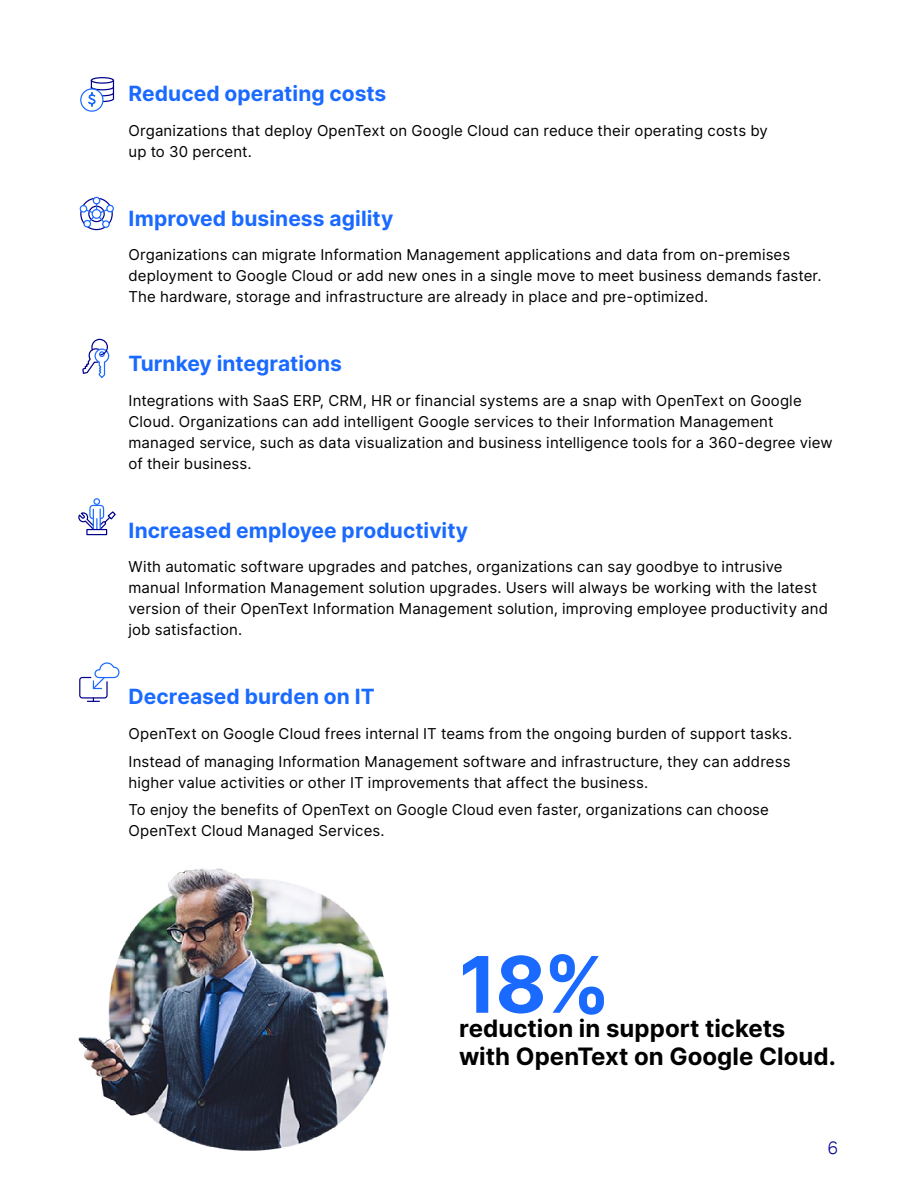
<style>
.page{position:relative;width:918px;height:1188px;background:#fff}
.page>*{position:absolute;margin:0;border:0;box-sizing:border-box;transform-origin:0 0}
.Page_header{font:700 78px "Inter";color:#1a6aff}
.Page_header-2{font:700 24px/28.5px "Inter";letter-spacing:.005em;color:#000}
.Body_Copy{font:700 21px "Inter";color:#1a6aff}
.t1{font:300 18px "Aktiv Grotesk";color:#00008b}
.Body_Copy-2{font:15px/21px "Inter";letter-spacing:.01em;color:#000}
</style>
<div class="page">
<svg style="left:79px;top:662px;width:41px;height:40px"></svg>
<div style="left:91px;top:77px;width:23px;height:7px;border:1px solid #00008b;border-radius:50%"></div>
<svg style="left:81px;top:89px;width:22px;height:22px"></svg>
<div style="left:80px;top:88px;width:24px;height:24px;border:1px solid #1a6aff;border-radius:50%"></div>
<svg style="left:88px;top:79px;width:27px;height:28px"></svg>
<div style="left:80px;top:198px;width:33px;height:32px;border:1px solid #00008b;border-radius:50%"></div>
<div style="left:93px;top:197px;width:7px;height:7px;background:#fff;border-radius:50%"></div>
<div style="left:93px;top:197px;width:7px;height:7px;border:1px solid #1a6aff;border-radius:50%"></div>
<div style="left:80px;top:206px;width:7px;height:6px;background:#fff;border-radius:50%"></div>
<div style="left:80px;top:205px;width:7px;height:8px;border:1px solid #1a6aff;border-radius:50%"></div>
<div style="left:107px;top:205px;width:6px;height:7px;background:#fff;border-radius:50%"></div>
<div style="left:106px;top:205px;width:8px;height:7px;border:1px solid #1a6aff;border-radius:50%"></div>
<div style="left:102px;top:220px;width:8px;height:8px;border:1px solid #1a6aff;border-radius:50%"></div>
<div style="left:83px;top:220px;width:8px;height:8px;border:1px solid #1a6aff;border-radius:50%"></div>
<svg style="left:84px;top:204px;width:25px;height:23px"></svg>
<svg style="left:82px;top:338px;width:28px;height:40px"></svg>
<div style="left:89px;top:505px;width:15px;height:14px;border:1px solid #1a6aff;border-radius:3px"></div>
<div style="left:93px;top:498px;width:7px;height:7px;border:1px solid #1a6aff;border-radius:50%"></div>
<svg style="left:78px;top:509px;width:38px;height:22px"></svg>
<div style="left:86px;top:529px;width:21px;height:6px;border:1px solid #00008b"></div>
<img style="left:78px;top:868px;width:311px;height:283px">
<p class="Body_Copy" style="left:129px;top:78px;width:259px">Reduced operating costs</p>
<p class="Body_Copy-2" style="left:129px;top:120px;width:641px">Organizations that deploy OpenText on Google Cloud can reduce their operating costs by up to 30 percent.</p>
<p class="Body_Copy" style="left:129px;top:203px;width:266px">Improved business agility</p>
<p class="Body_Copy-2" style="left:129px;top:244px;width:695px">Organizations can migrate Information Management applications and data from on-premises deployment to Google Cloud or add new ones in a single move to meet business demands faster.<br>The hardware, storage and infrastructure are already in place and pre-optimized.</p>
<p class="Body_Copy" style="left:129px;top:348px;width:215px">Turnkey integrations</p>
<p class="Body_Copy-2" style="left:129px;top:390px;width:706px">Integrations with SaaS ERP, CRM, HR or financial systems are a snap with OpenText on Google Cloud. Organizations can add intelligent Google services to their Information Management managed service, such as data visualization and business intelligence tools for a 360-degree view of their business.</p>
<p class="Body_Copy" style="left:129px;top:515px;width:341px">Increased employee productivity</p>
<p class="Body_Copy-2" style="left:129px;top:556px;width:701px">With automatic software upgrades and patches, organizations can say goodbye to intrusive manual Information Management solution upgrades. Users will always be working with the latest version of their OpenText Information Management solution, improving employee productivity and job satisfaction.</p>
<p class="Body_Copy" style="left:129px;top:681px;width:248px">Decreased burden on IT</p>
<p class="Body_Copy-2" style="left:129px;top:723px;width:665px">OpenText on Google Cloud frees internal IT teams from the ongoing burden of support tasks.</p>
<p class="Body_Copy-2" style="left:129px;top:750px;width:664px">Instead of managing Information Management software and infrastructure, they can address higher value activities or other IT improvements that affect the business.</p>
<p class="Body_Copy-2" style="left:129px;top:799px;width:642px">To enjoy the benefits of OpenText on Google Cloud even faster, organizations can choose<br>OpenText Cloud Managed Services.</p>
<p class="Page_header" style="left:459px;top:928px;width:153px">18%</p>
<p class="Page_header-2" style="left:459px;top:1013px;width:379px">reduction in support tickets with OpenText on Google Cloud.</p>
<p class="t1" style="left:828px;top:1138px;width:12px">6</p>
</div>
